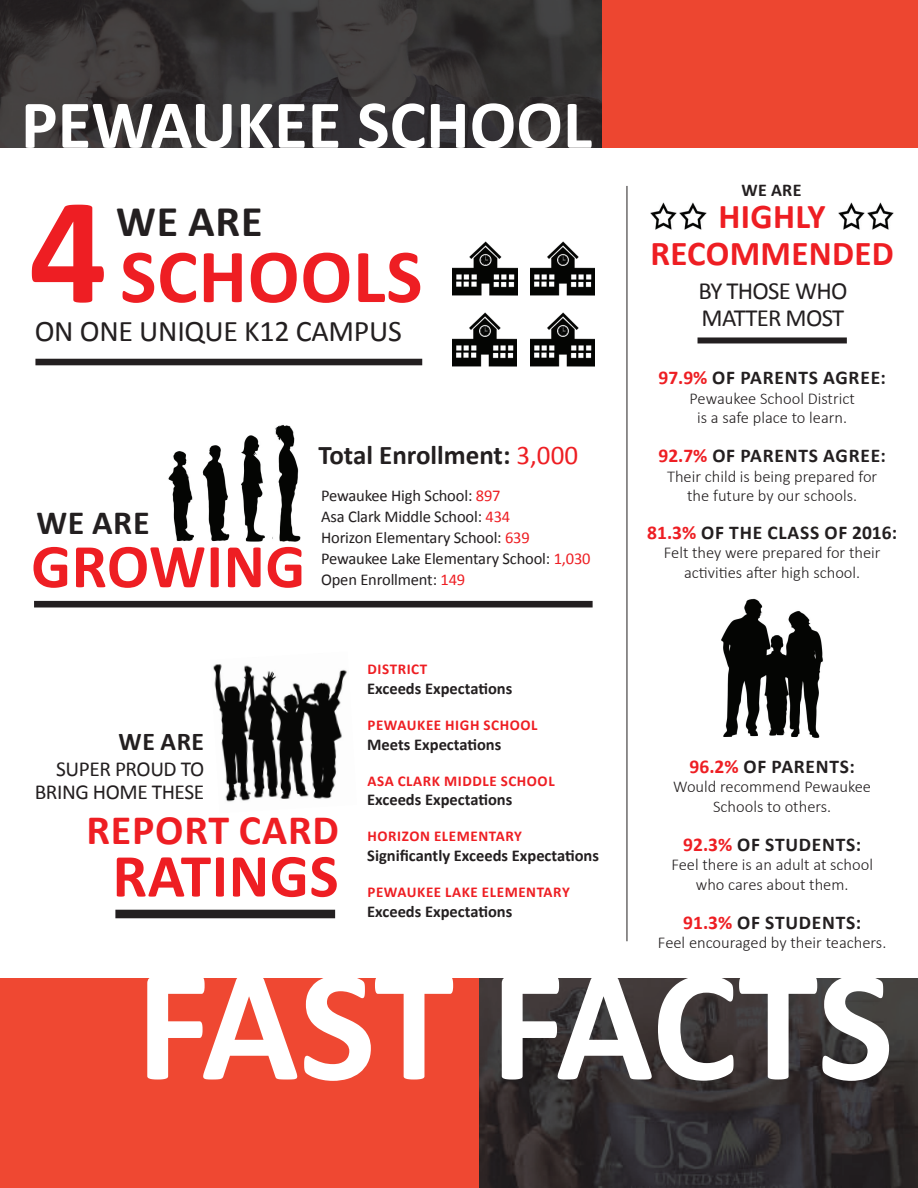
<style>
.page{position:relative;width:918px;height:1188px;background:#fff}
.page>*{position:absolute;margin:0;border:0;box-sizing:border-box;transform-origin:0 0}
.t1{font:700 161.7px "Calibri";letter-spacing:-.01em;color:#fff}
.t2{font:700 76.8px "Calibri";letter-spacing:.01em;color:#ee1e23}
.t3{font:700 69px "Calibri";color:#fff}
.t4{font:700 62.55px "Calibri";letter-spacing:.01em;color:#ee1e23}
.t5{font:700 61.5px "Calibri";letter-spacing:.01em;color:#ee1e23}
.t6{font:700 43.95px "Calibri";color:#231f20}
.t7{font:700 42px "Calibri";letter-spacing:.02em;color:#ee1e23}
.t8{font:700 34.95px/37.8px "Calibri";letter-spacing:.01em;color:#ee1e23;text-align:center}
.t9{font:700 34.05px "Calibri";color:#231f20}
.t10{font:30px "Calibri";letter-spacing:-.01em;color:#231f20}
.t11{font:700 27px "Calibri";color:#231f20}
.t12{font:700 25.65px "Calibri";color:#231f20}
.t13{font:24.75px/27.3px "Calibri";letter-spacing:-.03em;color:#231f20}
.t14{font:21.45px/22.6px "Calibri";letter-spacing:-.02em;color:#231f20;text-align:right}
.t15{font:700 19.5px "Calibri";letter-spacing:.04em;color:#231f20}
.t16{font:700 18px "Calibri";color:#231f20}
.t17{font:300 16.5px/19.5px "Calibri";color:#231f20;text-align:center}
.t18{font:16.5px/21px "Calibri";letter-spacing:-.01em;color:#231f20}
.t19{font:700 16.5px "Calibri";color:#231f20}
.t20{font:700 15px "Calibri";letter-spacing:.04em;color:#ee1e23}
.s1{font-size:153.75px}
.s2{font-weight:400;color:#ee1e23}
.s3{color:#ee1e23}
</style>
<div class="page">
<img style="left:0;top:0;width:603px;height:147px">
<img style="left:478px;top:978px;width:440px;height:210px">
<div style="left:0;top:978px;width:478px;height:210px;background:#ef4832"></div>
<img style="left:213px;top:664px;width:134px;height:138px">
<div style="left:115px;top:910px;width:220px;height:8px;background:#231f20"></div>
<div style="left:698px;top:337px;width:149px;height:6px;background:#231f20"></div>
<hr style="left:627px;top:186px;width:1px;height:755px;background:#231f20">
<div style="left:34px;top:601px;width:559px;height:6px;background:#231f20"></div>
<img style="left:241px;top:435px;width:24px;height:107px">
<img style="left:202px;top:445px;width:27px;height:97px">
<img style="left:275px;top:424px;width:26px;height:118px">
<img style="left:168px;top:451px;width:26px;height:90px">
<img style="left:721px;top:598px;width:102px;height:140px">
<div style="left:35px;top:359px;width:387px;height:6px;background:#231f20"></div>
<img style="left:453px;top:241px;width:64px;height:55px">
<img style="left:531px;top:241px;width:64px;height:55px">
<img style="left:453px;top:312px;width:64px;height:55px">
<img style="left:530px;top:312px;width:64px;height:55px">
<img style="left:650px;top:202px;width:27px;height:28px">
<img style="left:680px;top:202px;width:26px;height:28px">
<img style="left:838px;top:202px;width:27px;height:28px">
<img style="left:867px;top:202px;width:27px;height:28px">
<div style="left:603px;top:0;width:315px;height:147px;background:#ed4630"></div>
<h3 class="t3" style="left:21px;top:82px;width:573px">PEWAUKEE SCHOOL</h3>
<h2 class="t2" style="left:29px;top:229px;width:395px"><span class="s1">4</span> SCHOOLS</h2>
<h3 class="t10" style="left:35px;top:312px;width:369px">ON ONE UNIQUE K12 CAMPUS</h3>
<h3 class="t6" style="left:116px;top:194px;width:148px">WE ARE</h3>
<h3 class="t9" style="left:36px;top:501px;width:115px">WE ARE</h3>
<h3 class="t4" style="left:31px;top:528px;width:276px">GROWING</h3>
<h3 class="t11" style="left:318px;top:439px;width:261px">Total Enrollment: <span class="s2">3,000</span></h3>
<p class="t18" style="left:321px;top:484px;width:271px">Pewaukee High School: <span class="s3">897<br></span>Asa Clark Middle School: <span class="s3">434<br></span>Horizon Elementary School: <span class="s3">639<br></span>Pewaukee Lake Elementary School: <span class="s3">1,030<br></span>Open Enrollment: <span class="s3">149</span></p>
<h3 class="t12" style="left:119px;top:726px;width:87px">WE ARE</h3>
<h3 class="t14" style="left:35px;top:756px;width:171px">SUPER PROUD TO<br>BRING HOME THESE</h3>
<h3 class="t7" style="left:86px;top:804px;width:254px">REPORT CARD</h3>
<h3 class="t5" style="left:113px;top:838px;width:228px">RATINGS</h3>
<p class="t20" style="left:368px;top:660px;width:61px">DISTRICT</p>
<p class="t19" style="left:367px;top:678px;width:147px">Exceeds Expectations</p>
<p class="t20" style="left:368px;top:716px;width:172px">PEWAUKEE HIGH SCHOOL</p>
<p class="t19" style="left:367px;top:734px;width:136px">Meets Expectations</p>
<p class="t20" style="left:368px;top:771px;width:189px">ASA CLARK MIDDLE SCHOOL</p>
<p class="t19" style="left:367px;top:790px;width:147px">Exceeds Expectations</p>
<p class="t20" style="left:368px;top:827px;width:156px">HORIZON ELEMENTARY</p>
<p class="t19" style="left:367px;top:846px;width:233px">Significantly Exceeds Expectations</p>
<p class="t20" style="left:368px;top:883px;width:204px">PEWAUKEE LAKE ELEMENTARY</p>
<p class="t19" style="left:367px;top:901px;width:147px">Exceeds Expectations</p>
<p class="t16" style="left:742px;top:179px;width:61px">WE ARE</p>
<h3 class="t8" style="left:650px;top:195px;width:245px">HIGHLY<br>RECOMMENDED</h3>
<h3 class="t13" style="left:698px;top:275px;width:151px">BY THOSE WHO<br>MATTER MOST</h3>
<p class="t15" style="left:658px;top:366px;width:229px"><span class="s3">97.9%</span> OF PARENTS AGREE:</p>
<p class="t17" style="left:690px;top:389px;width:167px">Pewaukee School District is a safe place to learn.</p>
<p class="t15" style="left:658px;top:444px;width:229px"><span class="s3">92.7%</span> OF PARENTS AGREE:</p>
<p class="t17" style="left:667px;top:467px;width:212px">Their child is being prepared for the future by our schools.</p>
<p class="t15" style="left:647px;top:520px;width:251px"><span class="s3">81.3%</span> OF THE CLASS OF 2016:</p>
<p class="t17" style="left:664px;top:543px;width:218px">Felt they were prepared for their activities after high school.</p>
<p class="t15" style="left:690px;top:754px;width:167px"><span class="s3">96.2%</span> OF PARENTS:</p>
<p class="t17" style="left:673px;top:777px;width:199px">Would recommend Pewaukee<br>Schools to others.</p>
<p class="t15" style="left:683px;top:832px;width:179px"><span class="s3">92.3%</span> OF STUDENTS:</p>
<p class="t17" style="left:671px;top:855px;width:203px">Feel there is an adult at school who cares about them.</p>
<p class="t15" style="left:683px;top:910px;width:179px"><span class="s3">91.3%</span> OF STUDENTS:</p>
<p class="t17" style="left:658px;top:933px;width:230px">Feel encouraged by their teachers.</p>
<h1 class="t1" style="left:136px;top:925px;width:759px">FAST FACTS</h1>
</div>
